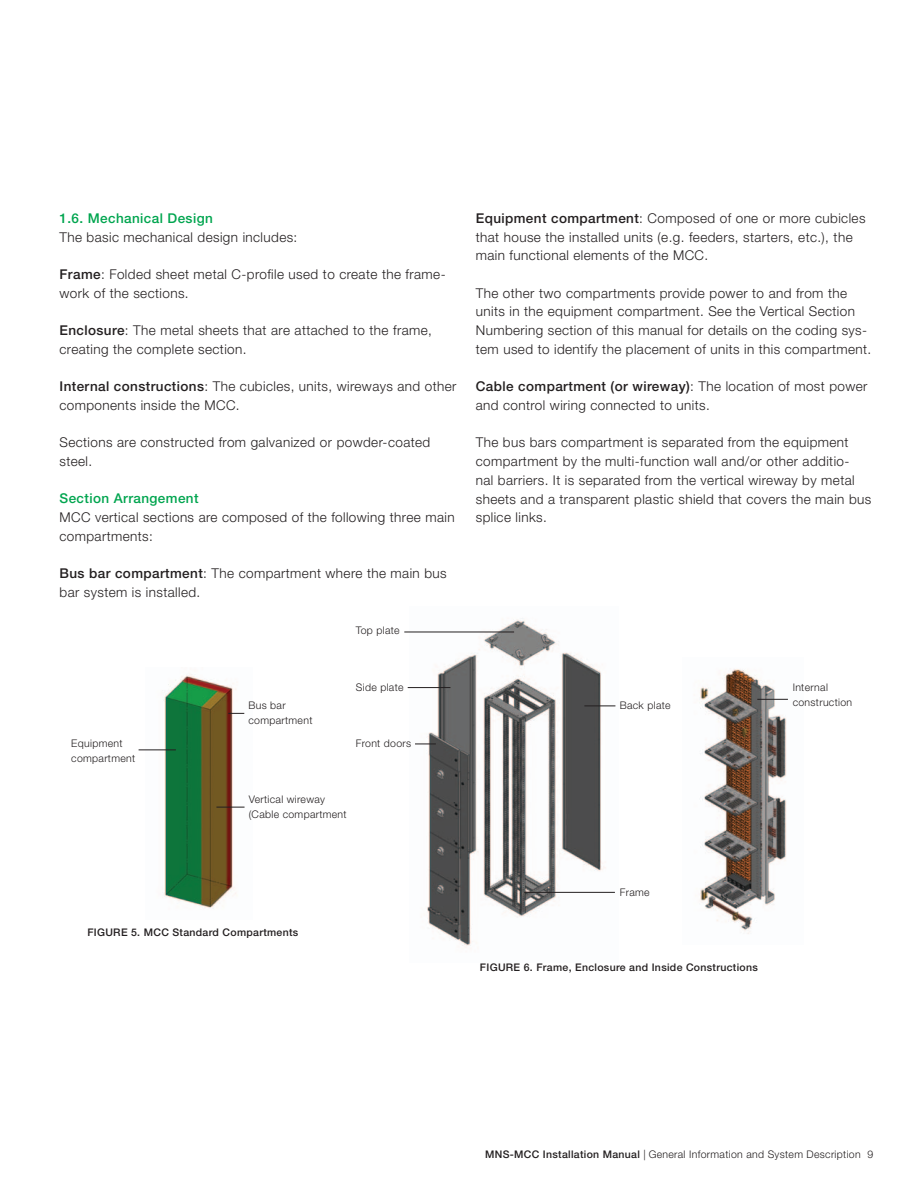
<style>
.page{position:relative;width:918px;height:1188px;background:#fff}
.page>*{position:absolute;margin:0;border:0;box-sizing:border-box;transform-origin:0 0}
.t1{font:300 13.5px/18.8px "Helvetica Neue LT Std";letter-spacing:.03em;color:#231f20}
.t2{font:500 13.5px "Helvetica Neue LT Std";letter-spacing:.03em;color:#00a54f}
.t3{font:300 10.5px/15px "Helvetica Neue LT Std";letter-spacing:.03em;color:#231f20}
.t4{font:500 10.5px "Helvetica Neue LT Std";letter-spacing:.03em;color:#231f20}
.s1{font-weight:500}
</style>
<div class="page">
<img style="left:145px;top:674px;width:100px;height:235px">
<svg style="left:216px;top:807px;width:29px;height:1px"></svg>
<svg style="left:228px;top:713px;width:16px;height:1px"></svg>
<hr style="left:139px;top:750px;width:37px;height:1px;background:#231f20">
<img style="left:410px;top:618px;width:206px;height:330px">
<img style="left:700px;top:669px;width:88px;height:265px">
<hr style="left:524px;top:892px;width:91px;height:1px;background:#231f20">
<hr style="left:584px;top:706px;width:31px;height:1px;background:#231f20">
<hr style="left:757px;top:699px;width:31px;height:1px;background:#231f20">
<hr style="left:408px;top:687px;width:42px;height:1px;background:#231f20">
<svg style="left:415px;top:744px;width:21px;height:1px"></svg>
<hr style="left:404px;top:632px;width:110px;height:1px;background:#231f20">
<p class="t2" style="left:60px;top:210px;width:155px">1.6. Mechanical Design</p>
<p class="t1" style="left:60px;top:227px;width:239px">The basic mechanical design includes:</p>
<p class="t1" style="left:60px;top:264px;width:388px"><span class="s1">Frame</span>: Folded sheet metal C-profile used to create the frame&shy;work of the sections.</p>
<p class="t1" style="left:60px;top:321px;width:374px"><span class="s1">Enclosure</span>: The metal sheets that are attached to the frame, creating the complete section.</p>
<p class="t1" style="left:60px;top:377px;width:398px"><span class="s1">Internal constructions</span>: The cubicles, units, wireways and other components inside the MCC.</p>
<p class="t1" style="left:60px;top:433px;width:372px">Sections are constructed from galvanized or powder-coated steel.</p>
<p class="t2" style="left:60px;top:491px;width:141px">Section Arrangement</p>
<p class="t1" style="left:60px;top:508px;width:397px">MCC vertical sections are composed of the following three main compartments:</p>
<p class="t1" style="left:60px;top:564px;width:389px"><span class="s1">Bus bar compartment</span>: The compartment where the main bus bar system is installed.</p>
<p class="t3" style="left:356px;top:623px;width:45px">Top plate</p>
<p class="t3" style="left:71px;top:735px;width:66px">Equipment compartment</p>
<p class="t3" style="left:248px;top:698px;width:66px">Bus bar compartment</p>
<p class="t3" style="left:356px;top:679px;width:49px">Side plate</p>
<p class="t3" style="left:356px;top:735px;width:57px">Front doors</p>
<p class="t3" style="left:249px;top:791px;width:99px">Vertical wireway (Cable compartment</p>
<p class="t1" style="left:476px;top:208px;width:391px"><span class="s1">Equipment compartment</span>: Composed of one or more cubicles that house the installed units (e.g. feeders, starters, etc.), the main functional elements of the MCC.</p>
<p class="t1" style="left:476px;top:283px;width:397px">The other two compartments provide power to and from the units in the equipment compartment. See the Vertical Section Numbering section of this manual for details on the coding sys&shy;tem used to identify the placement of units in this compartment.</p>
<p class="t1" style="left:476px;top:377px;width:393px"><span class="s1">Cable compartment (or wireway)</span>: The location of most power and control wiring connected to units.</p>
<p class="t1" style="left:476px;top:433px;width:397px">The bus bars compartment is separated from the equipment compartment by the multi-function wall and/or other additio-<br>nal barriers. It is separated from the vertical wireway by metal sheets and a transparent plastic shield that covers the main bus splice links.</p>
<p class="t3" style="left:620px;top:698px;width:52px">Back plate</p>
<p class="t3" style="left:793px;top:679px;width:61px">Internal construction</p>
<p class="t4" style="left:87px;top:926px;width:213px">FIGURE 5. MCC Standard Compartments</p>
<p class="t3" style="left:620px;top:885px;width:31px">Frame</p>
<p class="t4" style="left:480px;top:961px;width:279px">FIGURE 6. Frame, Enclosure and Inside Constructions</p>
<p class="t3" style="left:485px;top:1147px;width:390px"><span class="s1">MNS-MCC Installation Manual</span> | General Information and System Description 9</p>
</div>
